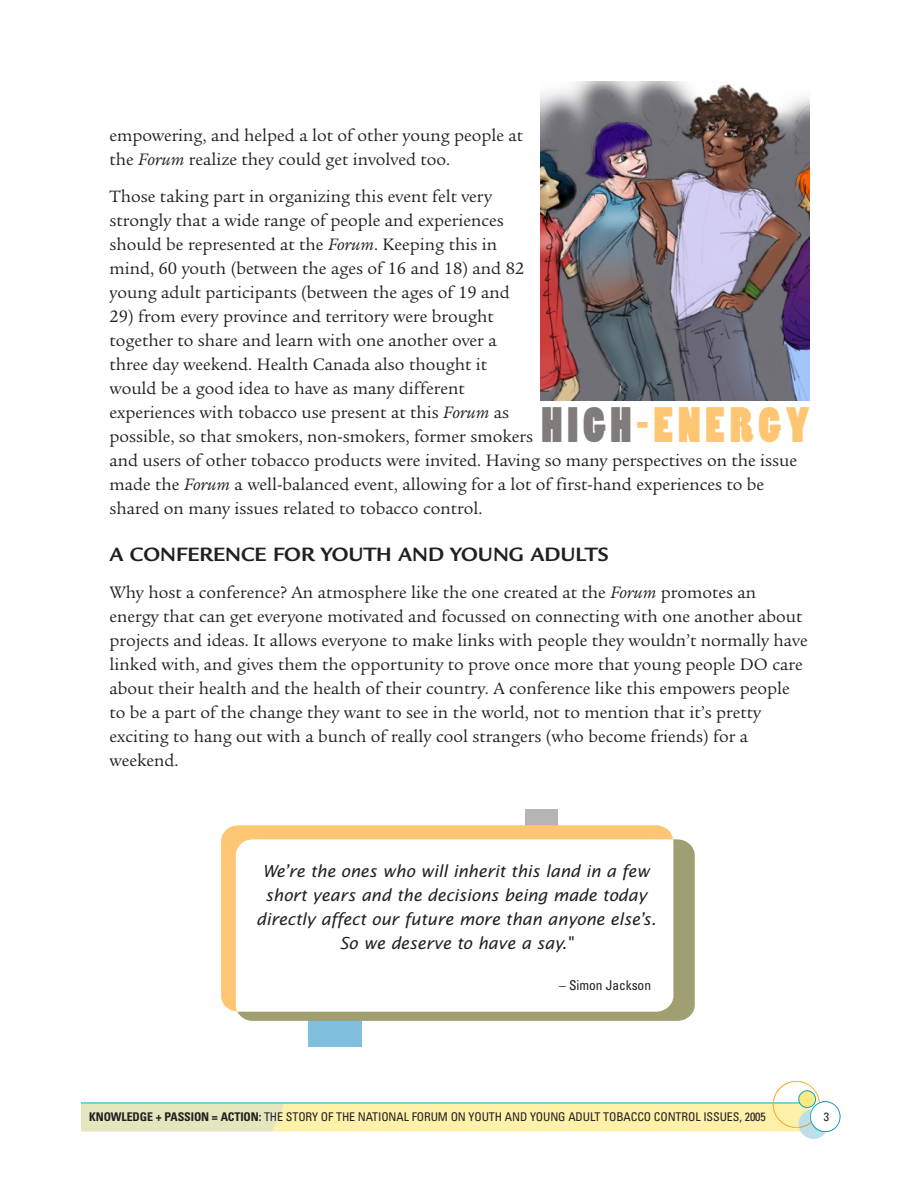
<style>
.page{position:relative;width:918px;height:1188px;background:#fff}
.page>*{position:absolute;margin:0;border:0;box-sizing:border-box;transform-origin:0 0}
.t1{font:46.5px "Poplar";letter-spacing:.105em;color:#fec672}
.t2{font:700 21px "Legacy Sans";color:#231f20}
.t3{font:18px/24px "Legacy Serif";color:#231f20}
.t4{font:italic 16.5px/24px "Lucida Sans";letter-spacing:-.005em;color:#231f20;text-align:center}
.t5{font:condensed 13.5px "Univers";letter-spacing:-.005em;color:#231f20}
.t6{font:condensed 12px "Univers";letter-spacing:-.01em;color:#231f20}
.s1{font-style:italic}
.s2{color:#817c7b}
.s3{font-weight:700}
</style>
<div class="page">
<svg style="left:81px;top:1081px;width:759px;height:58px"></svg>
<img style="left:540px;top:81px;width:270px;height:320px">
<div style="left:308px;top:993px;width:53px;height:53px;background:#7fbedc"></div>
<div style="left:525px;top:809px;width:32px;height:32px;background:#b7b3b3"></div>
<svg style="left:237px;top:839px;width:458px;height:182px;background:#a3a276"></svg>
<svg style="left:221px;top:825px;width:452px;height:187px"></svg>
<p class="t3" style="left:110px;top:125px;width:415px">empowering, and helped a lot of other young people at the <span class="s1">Forum</span> realize they could get involved too.</p>
<p class="t3" style="left:110px;top:186px;width:416px">Those taking part in organizing this event felt very strongly that a wide range of people and experiences should be represented at the <span class="s1">Forum</span>. Keeping this in mind, 60 youth (between the ages of 16 and 18) and 82 young adult participants (between the ages of 19 and</p>
<p class="t3" style="left:109px;top:306px;width:689px">29) from every province and territory were brought<br>together to share and learn with one another over a<br>three day weekend. Health Canada also thought it<br>would be a good idea to have as many different<br>experiences with tobacco use present at this <span class="s1">Forum</span> as<br>possible, so that smokers, non-smokers, former smokers<br>and users of other tobacco products were invited. Having so many perspectives on the issue made the <span class="s1">Forum</span> a well-balanced event, allowing for a lot of first-hand experiences to be shared on many issues related to tobacco control.</p>
<p class="t2" style="left:110px;top:546px;width:501px">A CONFERENCE FOR YOUTH AND YOUNG ADULTS</p>
<p class="t3" style="left:110px;top:582px;width:700px">Why host a conference? An atmosphere like the one created at the <span class="s1">Forum</span> promotes an energy that can get everyone motivated and focussed on connecting with one another about projects and ideas. It allows everyone to make links with people they wouldn’t normally have linked with, and gives them the opportunity to prove once more that young people DO care about their health and the health of their country. A conference like this empowers people to be a part of the change they want to see in the world, not to mention that it’s pretty exciting to hang out with a bunch of really cool strangers (who become friends) for a weekend.</p>
<h1 class="t1" style="left:541px;top:406px;width:269px"><span class="s2">HIGH</span>-ENERGY</h1>
<p class="t4" style="left:256px;top:860px;width:401px">We’re the ones who will inherit this land in a few short years and the decisions being made today directly affect our future more than anyone else’s.<br>So we deserve to have a say."</p>
<p class="t5" style="left:559px;top:980px;width:93px">– Simon Jackson</p>
<p class="t6" style="left:89px;top:1113px;width:678px"><span class="s3">KNOWLEDGE + PASSION = ACTION:</span> THE STORY OF THE NATIONAL FORUM ON YOUTH AND YOUNG ADULT TOBACCO CONTROL ISSUES, 2005</p>
<p class="t6" style="left:824px;top:1113px;width:7px">3</p>
</div>
